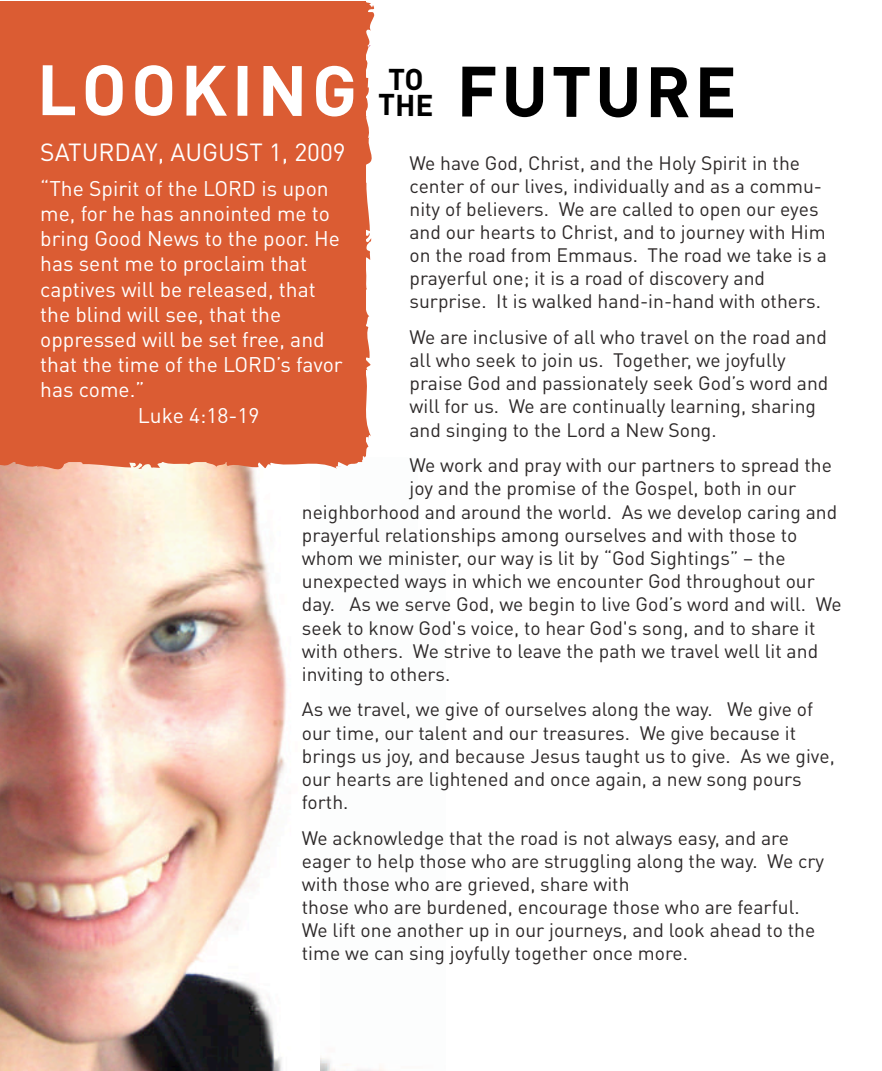
<style>
.page{position:relative;width:882px;height:1071px;background:#fff}
.page>*{position:absolute;margin:0;border:0;box-sizing:border-box;transform-origin:0 0}
.t1{font:700 70px "DIN Pro";letter-spacing:.06em;color:#fff}
.t2{font:700 70px "DIN Pro";letter-spacing:.045em;color:#000}
.t3{font:700 29.75px/25.4px "DIN Pro";color:#000;text-align:center}
.t4{font:24.5px "DIN Pro";color:#fff}
.t5{font:21px "DIN Pro";color:#fff}
.t6{font:19.25px/23.1px "DIN Pro";color:#2d2929}
</style>
<div class="page">
<img style="left:0;top:476px;width:287px;height:595px">
<div style="left:0;top:1px;width:375px;height:475px;background:#db5c33"></div>
<h1 class="t1" style="left:37px;top:43px;width:322px">LOOKING</h1>
<h1 class="t2" style="left:456px;top:44px;width:282px">FUTURE</h1>
<h2 class="t3" style="left:378px;top:66px;width:57px">TO<br>THE</h2>
<p class="t4" style="left:40px;top:135px;width:307px">SATURDAY, AUGUST 1, 2009</p>
<p class="t5" style="left:40px;top:174px;width:290px">“The Spirit of the LORD is upon</p>
<p class="t5" style="left:40px;top:199px;width:291px">me, for he has annointed me to</p>
<p class="t5" style="left:40px;top:224px;width:301px">bring Good News to the poor. He</p>
<p class="t5" style="left:40px;top:250px;width:269px">has sent me to proclaim that</p>
<p class="t5" style="left:40px;top:275px;width:277px">captives will be released, that</p>
<p class="t5" style="left:40px;top:300px;width:243px">the blind will see, that the</p>
<p class="t5" style="left:40px;top:325px;width:286px">oppressed will be set free, and</p>
<p class="t5" style="left:40px;top:350px;width:304px">that the time of the LORD’s favor</p>
<p class="t5" style="left:40px;top:376px;width:106px">has come.”</p>
<p class="t5" style="left:138px;top:401px;width:123px">Luke 4:18-19</p>
<p class="t6" style="left:410px;top:151px;width:419px">We have God, Christ, and the Holy Spirit in the center of our lives, individually and as a commu&shy;nity of believers. We are called to open our eyes and our hearts to Christ, and to journey with Him on the road from Emmaus. The road we take is a prayerful one; it is a road of discovery and surprise. It is walked hand-in-hand with others.</p>
<p class="t6" style="left:410px;top:325px;width:420px">We are inclusive of all who travel on the road and all who seek to join us. Together, we joyfully praise God and passionately seek God’s word and will for us. We are continually learning, sharing and singing to the Lord a New Song.</p>
<p class="t6" style="left:410px;top:453px;width:424px">We work and pray with our partners to spread the</p>
<p class="t6" style="left:410px;top:476px;width:388px">joy and the promise of the Gospel, both in our</p>
<p class="t6" style="left:302px;top:500px;width:537px">neighborhood and around the world. As we develop caring and</p>
<p class="t6" style="left:302px;top:523px;width:497px">prayerful relationships among ourselves and with those to</p>
<p class="t6" style="left:302px;top:546px;width:485px">whom we minister, our way is lit by “God Sightings” – the</p>
<p class="t6" style="left:302px;top:569px;width:515px">unexpected ways in which we encounter God throughout our</p>
<p class="t6" style="left:302px;top:592px;width:541px">day. As we serve God, we begin to live God’s word and will. We</p>
<p class="t6" style="left:302px;top:615px;width:515px">seek to know God's voice, to hear God's song, and to share it</p>
<p class="t6" style="left:302px;top:638px;width:518px">with others. We strive to leave the path we travel well lit and</p>
<p class="t6" style="left:302px;top:661px;width:150px">inviting to others.</p>
<p class="t6" style="left:302px;top:697px;width:534px">As we travel, we give of ourselves along the way. We give of our time, our talent and our treasures. We give because it brings us joy, and because Jesus taught us to give. As we give, our hearts are lightened and once again, a new song pours forth.</p>
<p class="t6" style="left:302px;top:825px;width:524px">We acknowledge that the road is not always easy, and are eager to help those who are struggling along the way. We cry with those who are grieved, share with<br>those who are burdened, encourage those who are fearful.<br>We lift one another up in our journeys, and look ahead to the time we can sing joyfully together once more.</p>
</div>
